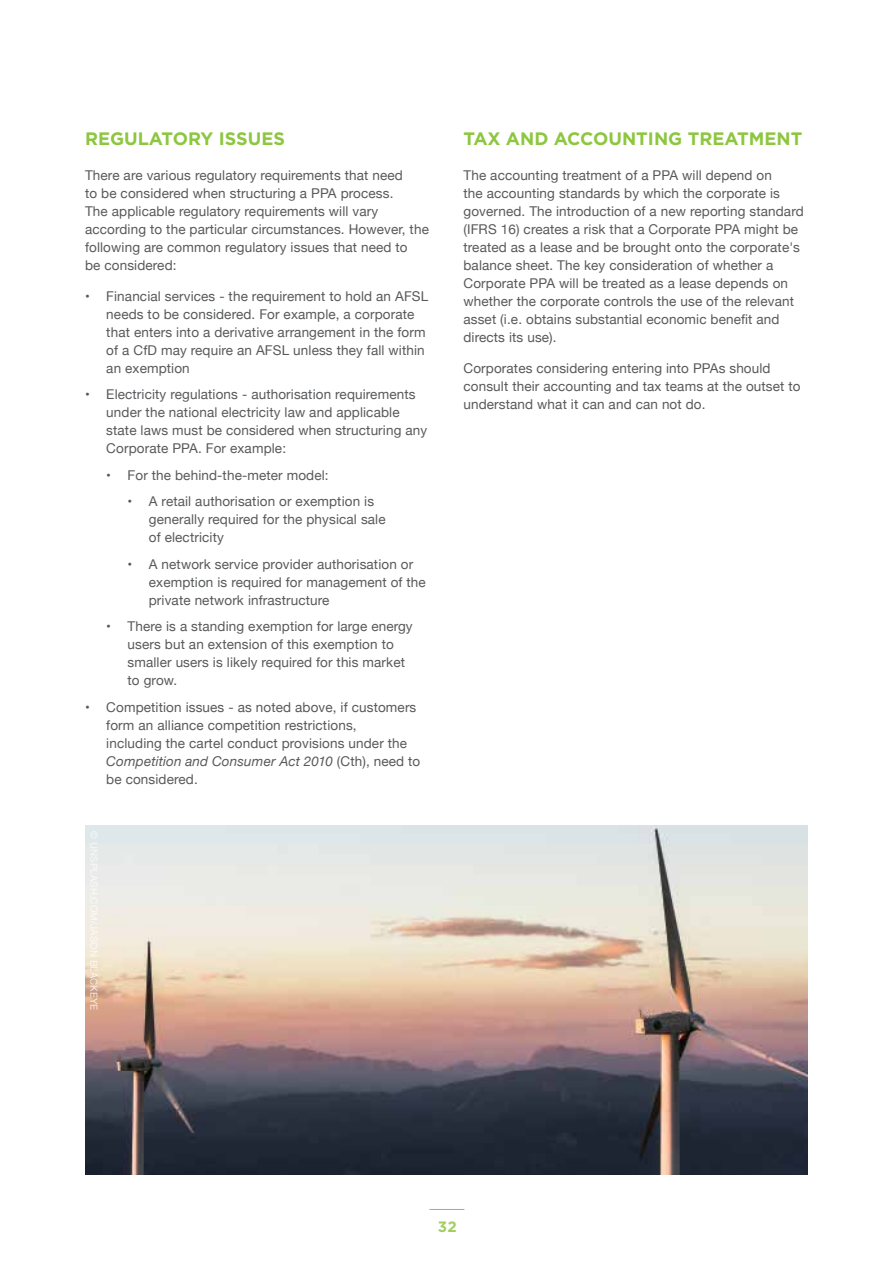
<style>
.page{position:relative;width:893px;height:1263px;background:#fff}
.page>*{position:absolute;margin:0;border:0;box-sizing:border-box;transform-origin:0 0}
.t1{font:700 18px "Gotham";color:#8dc63f}
.t2{font:700 15px "Gotham";color:#a3cf62}
.t3{font:13.5px/18px "Helvetica Neue";letter-spacing:.01em;color:#58595b}
.s1{font-style:italic}
</style>
<div class="page">
<hr style="left:429px;top:1209px;width:35px;height:1px;background:#8dc63f">
<img style="left:85px;top:826px;width:723px;height:349px">
<h1 class="t1" style="left:85px;top:127px;width:201px">REGULATORY ISSUES</h1>
<p class="t3" style="left:85px;top:167px;width:345px">There are various regulatory requirements that need<br>to be considered when structuring a PPA process.<br>The applicable regulatory requirements will vary according to the particular circumstances. However, the following are common regulatory issues that need to<br>be considered:</p>
<p class="t3" style="left:106px;top:288px;width:323px;text-indent:-21px">• Financial services - the requirement to hold an AFSL needs to be considered. For example, a corporate that enters into a derivative arrangement in the form of a CfD may require an AFSL unless they fall within an exemption</p>
<p class="t3" style="left:106px;top:386px;width:322px;text-indent:-21px">• Electricity regulations - authorisation requirements under the national electricity law and applicable state laws must be considered when structuring any Corporate PPA. For example:</p>
<p class="t3" style="left:106px;top:467px;width:224px">• For the behind-the-meter model:</p>
<p class="t3" style="left:149px;top:493px;width:238px;text-indent:-21px">• A retail authorisation or exemption is generally required for the physical sale of electricity</p>
<p class="t3" style="left:149px;top:556px;width:279px;text-indent:-21px">• A network service provider authorisation or exemption is required for management of the private network infrastructure</p>
<p class="t3" style="left:128px;top:618px;width:287px;text-indent:-21px">• There is a standing exemption for large energy users but an extension of this exemption to smaller users is likely required for this market to grow.</p>
<p class="t3" style="left:106px;top:699px;width:316px;text-indent:-21px">• Competition issues - as noted above, if customers form an alliance competition restrictions,<br>including the cartel conduct provisions under the <span class="s1">Competition and Consumer Act 2010</span> (Cth), need to be considered.</p>
<h1 class="t1" style="left:463px;top:127px;width:340px">TAX AND ACCOUNTING TREATMENT</h1>
<p class="t3" style="left:463px;top:167px;width:342px">The accounting treatment of a PPA will depend on<br>the accounting standards by which the corporate is governed. The introduction of a new reporting standard (IFRS 16) creates a risk that a Corporate PPA might be treated as a lease and be brought onto the corporate's balance sheet. The key consideration of whether a Corporate PPA will be treated as a lease depends on whether the corporate controls the use of the relevant asset (i.e. obtains substantial economic benefit and directs its use).</p>
<p class="t3" style="left:463px;top:360px;width:339px">Corporates considering entering into PPAs should consult their accounting and tax teams at the outset to understand what it can and can not do.</p>
<p class="t2" style="left:438px;top:1217px;width:20px">32</p>
</div>
